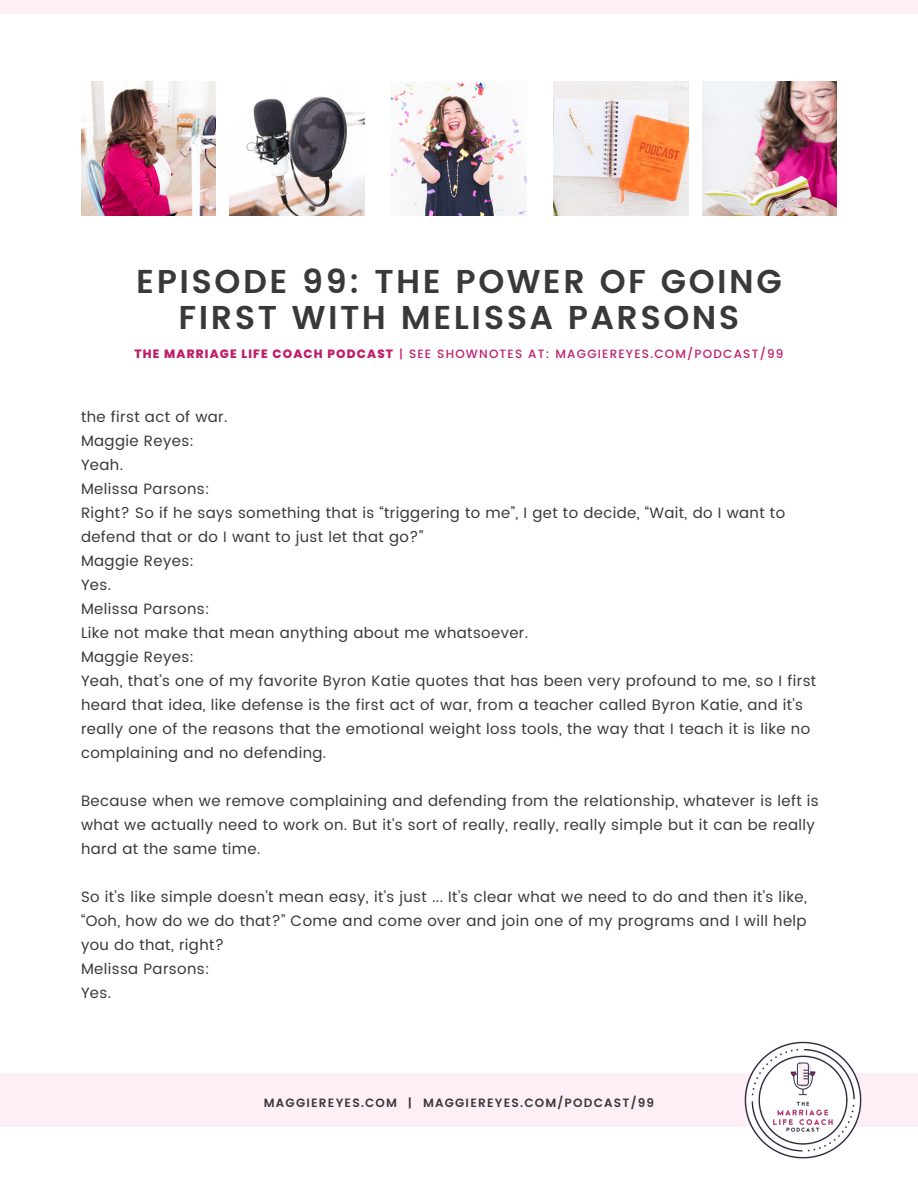
<style>
.page{position:relative;width:918px;height:1188px;background:#fff}
.page>*{position:absolute;margin:0;border:0;box-sizing:border-box;transform-origin:0 0}
.t1{font:600 33px/36px "Poppins";letter-spacing:.075em;color:#393939;text-align:center}
.t2{font:15px/24px "Poppins";letter-spacing:.025em;color:#393939}
.t3{font:500 12px "Poppins";letter-spacing:.1em;color:#c01e69}
.t4{font:600 12px "Poppins";letter-spacing:.1em;color:#393939}
.s1{font-weight:800}
</style>
<div class="page">
<div style="left:0;top:1073px;width:918px;height:54px;background:#fdeff5"></div>
<div style="left:0;top:0;width:918px;height:14px;background:#fdeff5"></div>
<img style="left:81px;top:81px;width:135px;height:135px">
<img style="left:392px;top:82px;width:134px;height:134px">
<img style="left:702px;top:81px;width:135px;height:135px">
<img style="left:230px;top:96px;width:134px;height:120px">
<img style="left:554px;top:81px;width:134px;height:135px">
<img style="left:744px;top:1041px;width:118px;height:118px">
<h1 class="t1" style="left:136px;top:265px;width:647px">EPISODE 99: THE POWER OF GOING<br>FIRST WITH MELISSA PARSONS</h1>
<p class="t3" style="left:134px;top:345px;width:651px"><span class="s1">THE MARRIAGE LIFE COACH PODCAST</span> | SEE SHOWNOTES AT: MAGGIEREYES.COM/PODCAST/99</p>
<p class="t2" style="left:81px;top:405px;width:737px">the first act of war.<br>Maggie Reyes:<br>Yeah.<br>Melissa Parsons:<br>Right? So if he says something that is “triggering to me”, I get to decide, “Wait, do I want to defend that or do I want to just let that go?”<br>Maggie Reyes:<br>Yes.<br>Melissa Parsons:<br>Like not make that mean anything about me whatsoever.<br>Maggie Reyes:<br>Yeah, that’s one of my favorite Byron Katie quotes that has been very profound to me, so I first heard that idea, like defense is the first act of war, from a teacher called Byron Katie, and it’s really one of the reasons that the emotional weight loss tools, the way that I teach it is like no complaining and no defending.</p>
<p class="t2" style="left:81px;top:789px;width:739px">Because when we remove complaining and defending from the relationship, whatever is left is what we actually need to work on. But it’s sort of really, really, really simple but it can be really hard at the same time.</p>
<p class="t2" style="left:81px;top:885px;width:727px">So it’s like simple doesn’t mean easy, it’s just ... It’s clear what we need to do and then it’s like, “Ooh, how do we do that?” Come and come over and join one of my programs and I will help you do that, right?<br>Melissa Parsons:<br>Yes.</p>
<p class="t4" style="left:264px;top:1094px;width:392px">MAGGIEREYES.COM | MAGGIEREYES.COM/PODCAST/99</p>
</div>
